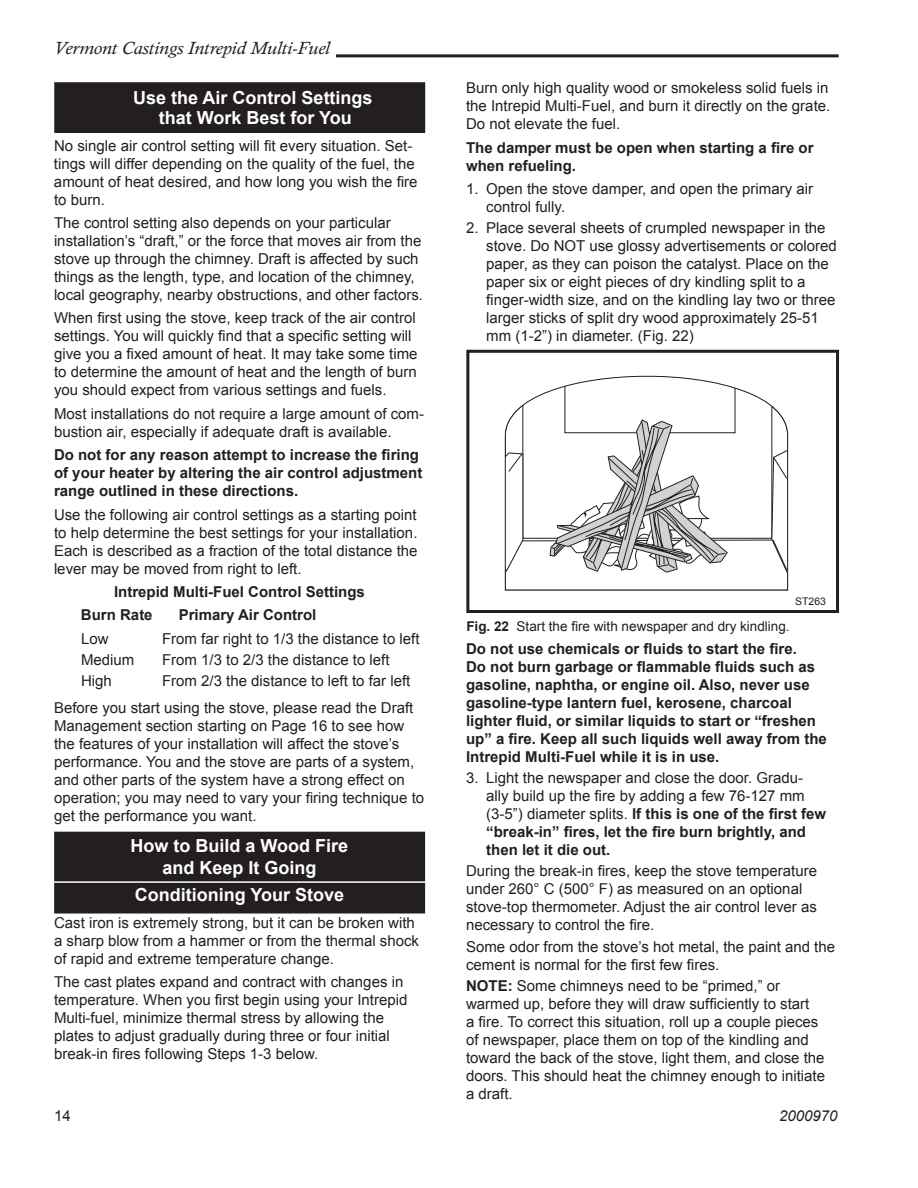
<style>
.page{position:relative;width:918px;height:1188px;background:#fff}
.page>*{position:absolute;margin:0;border:0;box-sizing:border-box;transform-origin:0 0}
.t1{font:18.15px/21.9px "Helvetica";color:#231f20}
.t2{font:700 18px/20.1px "Arial";color:#fff;text-align:center}
.t3{font:italic 18px "Calisto";color:#231f20;scale:1.06 1}
.t4{font:15px/18px "Arial";color:#231f20}
.t5{font:700 15px/18px "Arial";color:#231f20}
.t6{font:italic 15px "Arial";color:#231f20}
.t7{font:13.5px "Arial";color:#231f20}
.t8{font:10.5px "Arial";color:#231f20}
.s1{font-weight:700}
</style>
<div class="page">
<hr style="left:336px;top:54px;width:503px;height:3px;background:#231f20">
<div style="left:55px;top:83px;width:369px;height:49px;background:#231f20"></div>
<div style="left:54px;top:82px;width:371px;height:51px;border:2px solid #231f20"></div>
<div style="left:55px;top:832px;width:369px;height:81px;background:#231f20"></div>
<div style="left:54px;top:832px;width:371px;height:82px;border:2px solid #231f20"></div>
<hr style="left:48px;top:881px;width:378px;height:2px;background:#fff">
<svg style="left:505px;top:376px;width:283px;height:215px"></svg>
<div style="left:466px;top:350px;width:373px;height:263px;border:3px solid #231f20"></div>
<p class="t3" style="left:54px;top:38px;width:262px">Vermont Castings Intrepid Multi-Fuel</p>
<p class="t2" style="left:133px;top:87px;width:241px">Use the Air Control Settings that Work Best for You</p>
<p class="t4" style="left:54px;top:136px;width:365px">No single air control setting will fit every situation. Set&shy;tings will differ depending on the quality of the fuel, the amount of heat desired, and how long you wish the fire to burn.</p>
<p class="t4" style="left:54px;top:214px;width:371px">The control setting also depends on your particular installation’s “draft,” or the force that moves air from the stove up through the chimney. Draft is affected by such things as the length, type, and location of the chimney, local geography, nearby obstructions, and other factors.</p>
<p class="t4" style="left:54px;top:309px;width:365px">When first using the stove, keep track of the air control settings. You will quickly find that a specific setting will give you a fixed amount of heat. It may take some time to determine the amount of heat and the length of burn you should expect from various settings and fuels.</p>
<p class="t4" style="left:54px;top:404px;width:372px">Most installations do not require a large amount of com&shy;bustion air, especially if adequate draft is available.</p>
<p class="t5" style="left:54px;top:446px;width:370px">Do not for any reason attempt to increase the firing of your heater by altering the air control adjustment range outlined in these directions.</p>
<p class="t4" style="left:54px;top:505px;width:365px;text-align:justify">Use the following air control settings as a starting point to help determine the best settings for your installation.<br>Each is described as a fraction of the total distance the lever may be moved from right to left.</p>
<p class="t5" style="left:81px;top:580px;width:285px;line-height:23.4px;text-indent:33px">Intrepid Multi-Fuel Control Settings<br>Burn Rate</p>
<p class="t5" style="left:179px;top:606px;width:139px">Primary Air Control</p>
<p class="t4" style="left:81px;top:629px;width:29px">Low</p>
<p class="t4" style="left:162px;top:629px;width:259px">From far right to 1/3 the distance to left</p>
<p class="t4" style="left:81px;top:651px;width:55px">Medium</p>
<p class="t4" style="left:162px;top:651px;width:229px">From 1/3 to 2/3 the distance to left</p>
<p class="t4" style="left:81px;top:672px;width:32px">High</p>
<p class="t4" style="left:54px;top:668px;width:361px;line-height:26.7px;text-align:right">From 2/3 the distance to left to far left<br>Before you start using the stove, please read the Draft</p>
<p class="t4" style="left:54px;top:717px;width:372px">Management section starting on Page 16 to see how the features of your installation will affect the stove’s performance. You and the stove are parts of a system, and other parts of the system have a strong effect on operation; you may need to vary your firing technique to get the performance you want.</p>
<p class="t2" style="left:131px;top:834px;width:219px;line-height:22.5px">How to Build a Wood Fire and Keep It Going</p>
<p class="t2" style="left:135px;top:885px;width:211px">Conditioning Your Stove</p>
<p class="t4" style="left:54px;top:914px;width:367px">Cast iron is extremely strong, but it can be broken with a sharp blow from a hammer or from the thermal shock of rapid and extreme temperature change.</p>
<p class="t4" style="left:54px;top:973px;width:355px">The cast plates expand and contract with changes in temperature. When you first begin using your Intrepid Multi-fuel, minimize thermal stress by allowing the plates to adjust gradually during three or four initial break-in fires following Steps 1-3 below.</p>
<p class="t4" style="left:54px;top:1107px;width:18px">14</p>
<p class="t4" style="left:466px;top:79px;width:366px;text-align:justify">Burn only high quality wood or smokeless solid fuels in the Intrepid Multi-Fuel, and burn it directly on the grate.<br>Do not elevate the fuel.</p>
<p class="t5" style="left:466px;top:138px;width:349px">The damper must be open when starting a fire or when refueling.</p>
<p class="t4" style="left:486px;top:180px;width:328px;text-indent:-20px">1. Open the stove damper, and open the primary air control fully.</p>
<p class="t4" style="left:486px;top:219px;width:352px;text-indent:-20px">2. Place several sheets of crumpled newspaper in the stove. Do NOT use glossy advertisements or colored paper, as they can poison the catalyst. Place on the paper six or eight pieces of dry kindling split to a finger-width size, and on the kindling lay two or three larger sticks of split dry wood approximately 25-51 mm (1-2”) in diameter. (Fig. 22)</p>
<p class="t8" style="left:795px;top:595px;width:32px">ST263</p>
<p class="t7" style="left:466px;top:619px;width:325px"><span class="s1">Fig. 22</span> Start the fire with newspaper and dry kindling.</p>
<p class="t5" style="left:466px;top:640px;width:362px">Do not use chemicals or fluids to start the fire.<br>Do not burn garbage or flammable fluids such as gasoline, naphtha, or engine oil. Also, never use gasoline-type lantern fuel, kerosene, charcoal lighter fluid, or similar liquids to start or “freshen up” a fire. Keep all such liquids well away from the Intrepid Multi-Fuel while it is in use.</p>
<p class="t4" style="left:486px;top:769px;width:342px;text-indent:-20px">3. Light the newspaper and close the door. Gradu&shy;ally build up the fire by adding a few 76-127 mm (3-5”) diameter splits. <span class="s1">If this is one of the first few “break-in” fires, let the fire burn brightly, and then let it die out.</span></p>
<p class="t4" style="left:466px;top:862px;width:352px">During the break-in fires, keep the stove temperature under 260° C (500° F) as measured on an optional stove-top thermometer. Adjust the air control lever as necessary to control the fire.</p>
<p class="t4" style="left:466px;top:937px;width:371px">Some odor from the stove’s hot metal, the paint and the cement is normal for the first few fires.</p>
<p class="t4" style="left:466px;top:977px;width:361px"><span class="s1">NOTE:</span> Some chimneys need to be “primed,” or warmed up, before they will draw sufficiently to start<br>a fire. To correct this situation, roll up a couple pieces of newspaper, place them on top of the kindling and toward the back of the stove, light them, and close the doors. This should heat the chimney enough to initiate a draft.</p>
<p class="t1" style="left:568px;top:692px;width:107px">ST263 starting a fire<br>12/99</p>
<p class="t6" style="left:779px;top:1107px;width:60px">2000970</p>
</div>
